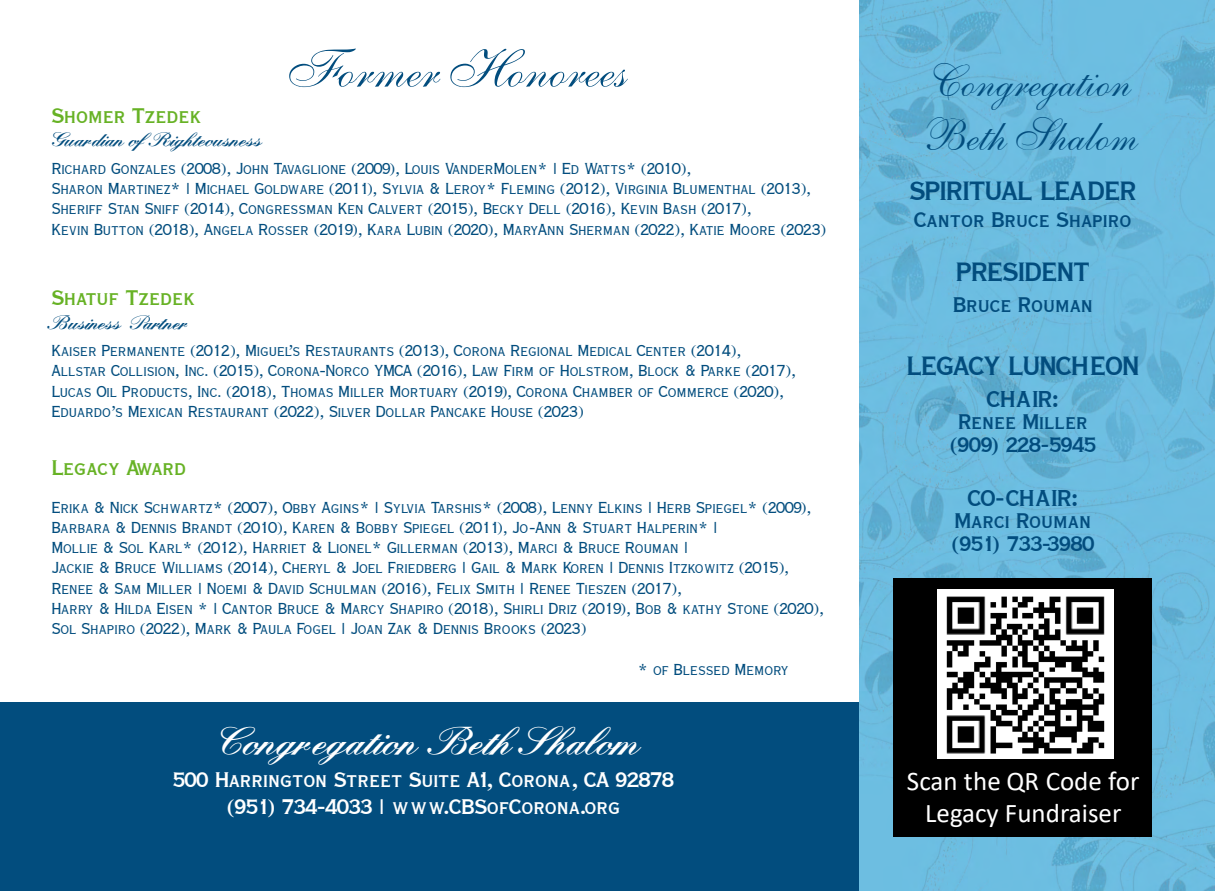
<style>
.page{position:relative;width:1215px;height:891px;background:#fff}
.page>*{position:absolute;margin:0;border:0;box-sizing:border-box;transform-origin:0 0}
.t1{font:54px "COSMI033";color:#024d7e}
.t2{font:45px/54px "COSMI033";color:#024d7e}
.t3{font:40.5px "Check Quill Script SSK Bold";color:#fff}
.t4{font:33.75px "Copperplate Extra Cond S Caps SSK Bold";color:#024d7e}
.t5{font:29.25px "Copperplate Extra Cond S Caps SSK Bold";color:#024d7e}
.t6{font:27px/22.5px "Copperplate Extra Cond S Caps SSK Bold";color:#024d7e;text-align:center}
.t7{font:27px/27px "Copperplate Extra Cond S Caps SSK Bold";color:#fff;text-align:center}
.t8{font:27px/26.3px "Calibri";color:#fff;text-align:center}
.t9{font:27px "Copperplate Extra Cond S Caps SSK Bold";color:#67b225}
.t10{font:20.25px/20.2px "Copperplate Extra Cond S Caps SSK";color:#024d7e}
.t11{font:20.25px "Check Quill Script SSK Bold";color:#024d7e}
</style>
<div class="page">
<img style="left:859px;top:0;width:356px;height:891px">
<div style="left:0;top:701px;width:859px;height:190px;background:#024d7e"></div>
<div style="left:893px;top:579px;width:259px;height:258px;background:#000"></div>
<img style="left:937px;top:589px;width:176px;height:170px">
<h1 class="t1" style="left:281px;top:47px;width:339px">Former Honorees</h1>
<h3 class="t9" style="left:52px;top:101px;width:152px">Shomer Tzedek</h3>
<p class="t10" style="left:52px;top:158px;width:776px">Richard Gonzales (2008), John Tavaglione (2009), Louis VanderMolen* | Ed Watts* (2010),<br>Sharon Martinez* | Michael Goldware (2011), Sylvia &amp; Leroy* Fleming (2012), Virginia Blumenthal (2013), Sheriff Stan Sniff (2014), Congressman Ken Calvert (2015), Becky Dell (2016), Kevin Bash (2017),<br>Kevin Button (2018), Angela Rosser (2019), Kara Lubin (2020), MaryAnn Sherman (2022), Katie Moore (2023)</p>
<p class="t11" style="left:47px;top:128px;width:216px">Guardian ofRighteousness</p>
<h3 class="t9" style="left:52px;top:283px;width:145px">Shatuf Tzedek</h3>
<p class="t10" style="left:52px;top:340px;width:746px">Kaiser Permanente (2012), Miguel’s Restaurants (2013), Corona Regional Medical Center (2014), Allstar Collision, Inc. (2015), Corona-Norco YMCA (2016), Law Firm of Holstrom, Block &amp; Parke (2017), Lucas Oil Products, Inc. (2018), Thomas Miller Mortuary (2019), Corona Chamber of Commerce (2020), Eduardo’s Mexican Restaurant (2022), Silver Dollar Pancake House (2023)</p>
<p class="t11" style="left:47px;top:310px;width:140px">Business Partner</p>
<h3 class="t9" style="left:52px;top:454px;width:136px">Legacy Award</h3>
<p class="t10" style="left:52px;top:497px;width:774px">Erika &amp; Nick Schwartz* (2007), Obby Agins* | Sylvia Tarshis* (2008), Lenny Elkins | Herb Spiegel* (2009), Barbara &amp; Dennis Brandt (2010), Karen &amp; Bobby Spiegel (2011), Jo-Ann &amp; Stuart Halperin* |<br>Mollie &amp; Sol Karl* (2012), Harriet &amp; Lionel* Gillerman (2013), Marci &amp; Bruce Rouman |<br>Jackie &amp; Bruce Williams (2014), Cheryl &amp; Joel Friedberg | Gail &amp; Mark Koren | Dennis Itzkowitz (2015), Renee &amp; Sam Miller | Noemi &amp; David Schulman (2016), Felix Smith | Renee Tieszen (2017),<br>Harry &amp; Hilda Eisen * | Cantor Bruce &amp; Marcy Shapiro (2018), Shirli Driz (2019), Bob &amp; kathy Stone (2020), Sol Shapiro (2022), Mark &amp; Paula Fogel | Joan Zak &amp; Dennis Brooks (2023)</p>
<p class="t10" style="left:638px;top:659px;width:152px">* of Blessed Memory</p>
<h2 class="t2" style="left:917px;top:59px;width:215px">Congregation<br>Beth Shalom</h2>
<h3 class="t4" style="left:910px;top:172px;width:228px">SPIRITUAL LEADER</h3>
<h3 class="t6" style="left:915px;top:208px;width:218px">Cantor Bruce Shapiro</h3>
<h3 class="t4" style="left:957px;top:253px;width:134px">PRESIDENT</h3>
<h3 class="t6" style="left:953px;top:293px;width:141px">Bruce Rouman</h3>
<h3 class="t4" style="left:907px;top:348px;width:234px">LEGACY LUNCHEON</h3>
<h3 class="t5" style="left:987px;top:383px;width:73px">CHAIR:</h3>
<h3 class="t6" style="left:950px;top:410px;width:147px">Renee Miller (909) 228-5945</h3>
<h3 class="t5" style="left:968px;top:482px;width:111px">CO-CHAIR:</h3>
<h3 class="t6" style="left:952px;top:509px;width:144px;text-align:left">Marci Rouman (951) 733-3980</h3>
<h3 class="t3" style="left:208px;top:718px;width:432px">Congregation Beth Shalom</h3>
<h3 class="t7" style="left:173px;top:765px;width:502px">500 Harrington Street Suite A1, Corona, CA 92878 (951) 734-4033 | www.CBSofCorona.org</h3>
<h3 class="t8" style="left:904px;top:761px;width:234px">Scan the QR Code for</h3>
<h3 class="t8" style="left:907px;top:767px;width:234px">Scan the QR Code for<br>Legacy Fundraiser</h3>
<h3 class="t8" style="left:925px;top:800px;width:198px">Legacy Fundraiser</h3>
</div>
